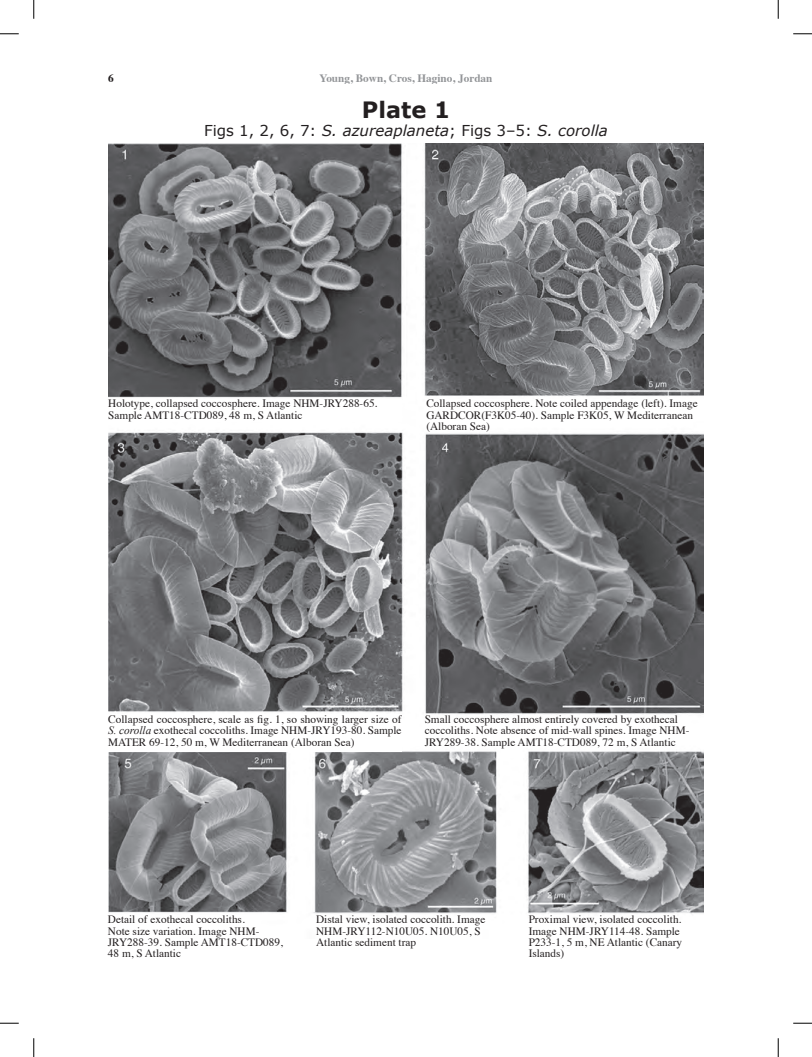
<style>
.page{position:relative;width:812px;height:1057px;background:#fff}
.page>*{position:absolute;margin:0;border:0;box-sizing:border-box;transform-origin:0 0}
.t1{font:700 22.5px "Verdana";color:#231f20}
.t2{font:italic 15px "Verdana";color:#231f20}
.t3{font:11.25px/11.2px "Times";color:#231f20}
.t4{font:700 11.25px "Times";color:#939598}
.t5{font:700 11.25px "Times";color:#231f20}
.s1{font-style:normal}
.s2{font-family:"Times New Roman";font-style:italic}
</style>
<div class="page">
<img style="left:108px;top:143px;width:595px;height:771px">
<div style="left:108px;top:399px;width:293px;height:23px;background:#fff"></div>
<div style="left:108px;top:714px;width:293px;height:37px;background:#fff"></div>
<svg style="left:0;top:33px;width:19px;height:2px"></svg>
<svg style="left:793px;top:33px;width:19px;height:2px"></svg>
<svg style="left:0;top:1022px;width:19px;height:1px"></svg>
<svg style="left:793px;top:1022px;width:19px;height:1px"></svg>
<svg style="left:33px;top:0;width:2px;height:19px"></svg>
<svg style="left:33px;top:1038px;width:2px;height:18px"></svg>
<svg style="left:777px;top:0;width:2px;height:19px"></svg>
<svg style="left:777px;top:1038px;width:2px;height:18px"></svg>
<p class="t5" style="left:108px;top:67px;width:7px">6</p>
<p class="t4" style="left:319px;top:67px;width:174px">Young, Bown, Cros, Hagino, Jordan</p>
<h1 class="t1" style="left:362px;top:94px;width:90px">Plate 1</h1>
<h2 class="t2" style="left:204px;top:120px;width:405px"><span class="s1">Figs 1, 2, 6, 7:</span> S. azureaplaneta<span class="s1">; Figs 3–5:</span> S. corolla</h2>
<p class="t3" style="left:108px;top:397px;width:270px">Holotype, collapsed coccosphere. Image NHM-JRY288-65.<br>Sample AMT18-CTD089, 48 m, S Atlantic</p>
<p class="t3" style="left:426px;top:397px;width:273px">Collapsed coccosphere. Note coiled appendage (left). Image<br>GARDCOR(F3K05-40). Sample F3K05, W Mediterranean (Alboran Sea)</p>
<p class="t3" style="left:108px;top:712px;width:295px;text-align:justify">Collapsed coccosphere, scale as fig. 1, so showing larger size of <span class="s2">S. corolla</span> exothecal coccoliths. Image NHM-JRY193-80. Sample MATER 69-12, 50 m, W Mediterranean (Alboran Sea)</p>
<p class="t3" style="left:425px;top:712px;width:266px">Small coccosphere almost entirely covered by exothecal coccoliths. Note absence of mid-wall spines. Image NHM-<br>JRY289-38. Sample AMT18-CTD089, 72 m, S Atlantic</p>
<p class="t3" style="left:108px;top:912px;width:177px">Detail of exothecal coccoliths.<br>Note size variation. Image NHM-<br>JRY288-39. Sample AMT18-CTD089,<br>48 m, S Atlantic</p>
<p class="t3" style="left:316px;top:912px;width:171px">Distal view, isolated coccolith. Image<br>NHM-JRY112-N10U05. N10U05, S<br>Atlantic sediment trap</p>
<p class="t3" style="left:528px;top:912px;width:155px">Proximal view, isolated coccolith.<br>Image NHM-JRY114-48. Sample<br>P233-1, 5 m, NE Atlantic (Canary<br>Islands)</p>
</div>
